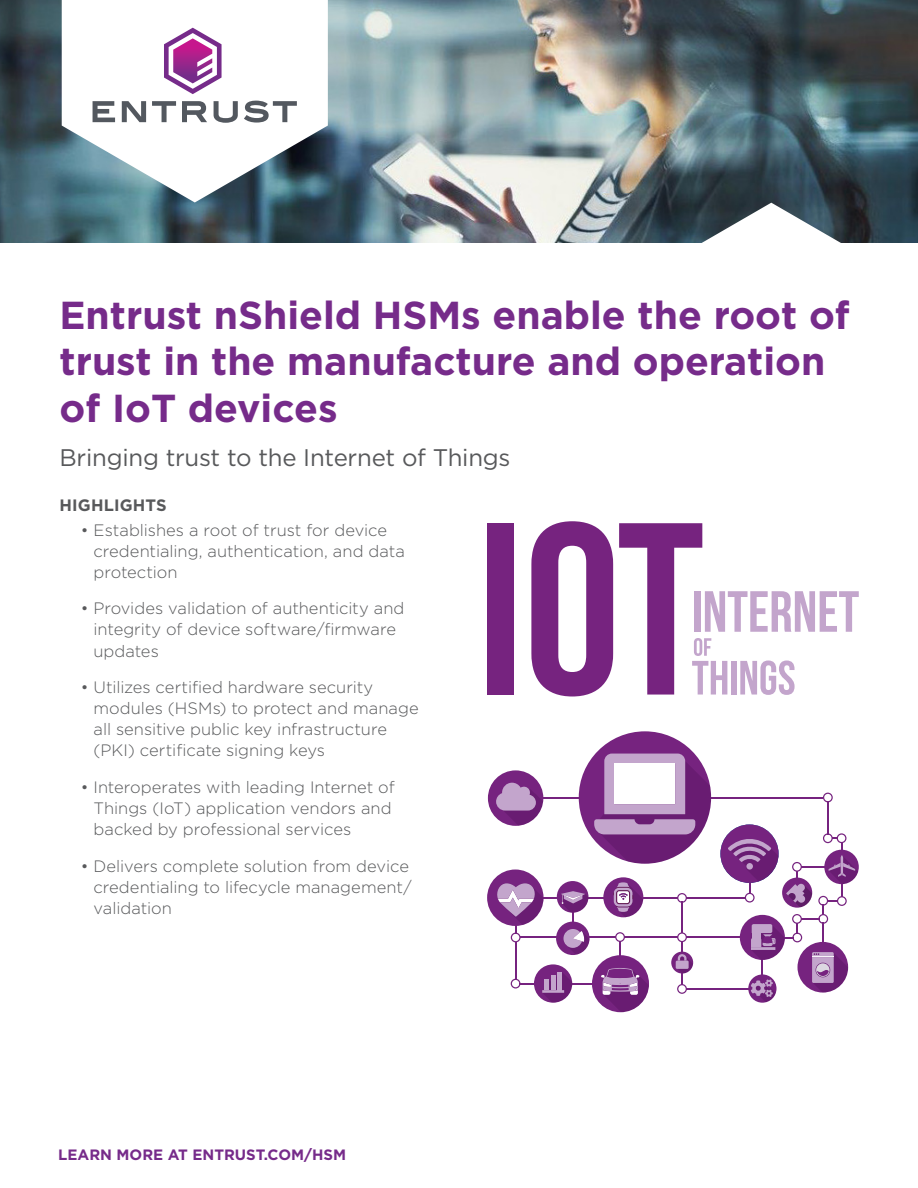
<style>
.page{position:relative;width:918px;height:1188px;background:#fff}
.page>*{position:absolute;margin:0;border:0;box-sizing:border-box;transform-origin:0 0}
.t1{font:700 39px/46.5px "Gotham";color:#762b8a}
.t2{font:24px "Gotham";letter-spacing:-.01em;color:#58595b}
.t3{font:300 16.5px/21px "Gotham";letter-spacing:-.005em;color:#58595b}
.t4{font:700 16.5px "Gotham";letter-spacing:.01em;color:#58595b}
.t5{font:700 15px "Gotham";color:#762b8a}
</style>
<div class="page">
<img style="left:0;top:0;width:918px;height:243px">
<hr style="left:682px;top:902px;width:1px;height:31px;background:#76237f">
<hr style="left:515px;top:942px;width:1px;height:37px;background:#76237f">
<hr style="left:520px;top:983px;width:77px;height:1px;background:#76237f">
<svg style="left:511px;top:979px;width:10px;height:10px"></svg>
<hr style="left:624px;top:937px;width:54px;height:1px;background:#76237f">
<hr style="left:543px;top:897px;width:75px;height:1px;background:#76237f">
<hr style="left:579px;top:897px;width:99px;height:1px;background:#76237f">
<hr style="left:686px;top:897px;width:60px;height:1px;background:#76237f">
<svg style="left:677px;top:893px;width:10px;height:10px"></svg>
<hr style="left:681px;top:941px;width:2px;height:44px;background:#76237f">
<hr style="left:686px;top:988px;width:77px;height:1px;background:#76237f">
<svg style="left:677px;top:984px;width:10px;height:10px"></svg>
<hr style="left:686px;top:937px;width:54px;height:1px;background:#76237f">
<hr style="left:520px;top:937px;width:38px;height:1px;background:#76237f">
<hr style="left:827px;top:801px;width:1px;height:34px;background:#76237f">
<hr style="left:704px;top:797px;width:119px;height:1px;background:#76237f">
<hr style="left:541px;top:797px;width:120px;height:1px;background:#76237f">
<svg style="left:677px;top:932px;width:10px;height:10px"></svg>
<div style="left:487px;top:870px;width:57px;height:56px;background:#76237f;border-radius:50%"></div>
<div style="left:534px;top:964px;width:38px;height:39px;background:#76237f;border-radius:50%"></div>
<svg style="left:542px;top:972px;width:30px;height:31px"></svg>
<div style="left:556px;top:922px;width:34px;height:33px;background:#76237f;border-radius:50%"></div>
<svg style="left:563px;top:929px;width:62px;height:27px"></svg>
<div style="left:592px;top:955px;width:57px;height:57px;background:#76237f;border-radius:50%"></div>
<svg style="left:601px;top:968px;width:48px;height:44px"></svg>
<div style="left:557px;top:881px;width:31px;height:32px;background:#76237f;border-radius:50%"></div>
<svg style="left:561px;top:891px;width:27px;height:32px"></svg>
<div style="left:603px;top:877px;width:40px;height:40px;background:#76237f;border-radius:50%"></div>
<svg style="left:671px;top:952px;width:22px;height:22px"></svg>
<div style="left:720px;top:824px;width:59px;height:59px;background:#76237f;border-radius:50%"></div>
<div style="left:487px;top:523px;width:27px;height:172px;background:#76237f"></div>
<svg style="left:531px;top:521px;width:82px;height:176px"></svg>
<svg style="left:619px;top:523px;width:240px;height:172px"></svg>
<svg style="left:823px;top:793px;width:10px;height:9px"></svg>
<svg style="left:496px;top:883px;width:48px;height:59px"></svg>
<div style="left:488px;top:770px;width:55px;height:56px;background:#76237f;border-radius:50%"></div>
<div style="left:579px;top:731px;width:132px;height:133px;background:#76237f;border-radius:50%"></div>
<svg style="left:594px;top:754px;width:117px;height:110px"></svg>
<div style="left:614px;top:764px;width:61px;height:40px;background:#fff"></div>
<svg style="left:496px;top:783px;width:47px;height:43px"></svg>
<svg style="left:728px;top:833px;width:131px;height:170px"></svg>
<svg style="left:676px;top:954px;width:17px;height:20px"></svg>
<svg style="left:613px;top:882px;width:30px;height:35px"></svg>
<h1 class="t1" style="left:60px;top:292px;width:792px">Entrust nShield HSMs enable the root of trust in the manufacture and operation of IoT devices</h1>
<h2 class="t2" style="left:60px;top:442px;width:453px">Bringing trust to the Internet of Things</h2>
<p class="t4" style="left:60px;top:495px;width:109px">HIGHLIGHTS</p>
<p class="t3" style="left:94px;top:519px;width:313px;text-indent:-13px">• Establishes a root of trust for device credentialing, authentication, and data protection</p>
<p class="t3" style="left:94px;top:598px;width:312px;text-indent:-13px">• Provides validation of authenticity and integrity of device software/firmware updates</p>
<p class="t3" style="left:94px;top:677px;width:327px;text-indent:-13px">• Utilizes certified hardware security modules (HSMs) to protect and manage all sensitive public key infrastructure (PKI) certificate signing keys</p>
<p class="t3" style="left:94px;top:777px;width:303px;text-indent:-13px">• Interoperates with leading Internet of<br>Things (IoT) application vendors and backed by professional services</p>
<p class="t3" style="left:94px;top:856px;width:320px;text-indent:-13px">• Delivers complete solution from device credentialing to lifecycle management/ validation</p>
<p class="t5" style="left:58px;top:1144px;width:289px">LEARN MORE AT ENTRUST.COM/HSM</p>
</div>
